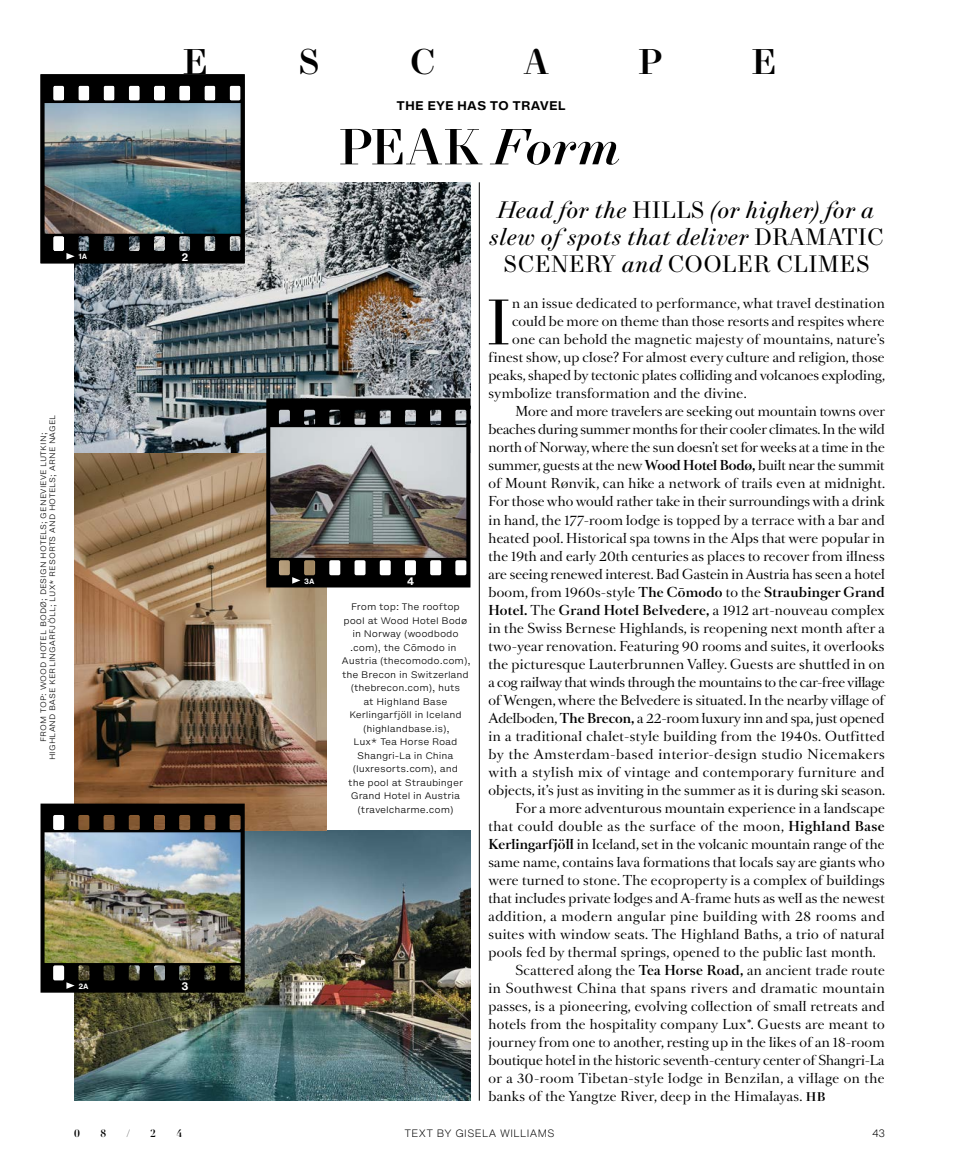
<style>
.page{position:relative;width:959px;height:1175px;background:#fff}
.page>*{position:absolute;margin:0;border:0;box-sizing:border-box;transform-origin:0 0}
.t1{font:64.8px "New Paris Text";color:#000}
.t2{font:500 51px "New Paris Headline";color:#000}
.t3{font:700 36px "New Paris Text";color:#000}
.t4{font:italic 24px/27px "New Paris Text";letter-spacing:.005em;color:#000;text-align:center}
.t5{font:12.75px "Sang Bleu OG Serif";letter-spacing:.015em;color:#000}
.t6{font:12.75px "Sang Bleu OG Serif";letter-spacing:-.005em;color:#000}
.t7{font:12.75px "Sang Bleu OG Serif";letter-spacing:.045em;color:#000}
.t8{font:12.75px "Sang Bleu OG Serif";letter-spacing:-.01em;color:#000}
.t9{font:12.75px "Sang Bleu OG Serif";letter-spacing:.04em;color:#000}
.t10{font:12.75px "Sang Bleu OG Serif";letter-spacing:.035em;color:#000}
.t11{font:500 12.75px "Sang Bleu OG Serif";letter-spacing:.025em;color:#000}
.t12{font:12.75px "Sang Bleu OG Serif";letter-spacing:.05em;color:#000}
.t13{font:700 12px "Helvetica Now Micro";letter-spacing:.01em;color:#000}
.t14{font:700 10.65px "Helvetica Now Text";color:#fff}
.t15{font:300 10.5px "Helvetica Now Text";letter-spacing:.04em;color:#000}
.t16{font:700 10.5px "Didot LT Pro";color:#000}
.t17{font:300 10.5px "Helvetica Now Display";color:#000}
.t18{font:300 9px "Helvetica Now Micro";letter-spacing:-.01em;color:#000}
.t19{font:300 7.5px/9px "Helvetica Now Micro";letter-spacing:.02em;color:#000;text-align:center}
.t20{font:700 7.5px "Helvetica Now Text";color:#fff}
.s1{font-style:italic}
.s2{font-style:normal}
.s3{font-weight:500}
.s4{font-weight:400}
.s5{font-family:"New Paris Text";font-weight:700}
</style>
<div class="page">
<img style="left:74px;top:830px;width:396px;height:270px">
<img style="left:74px;top:452px;width:252px;height:378px">
<img style="left:74px;top:182px;width:396px;height:270px">
<hr style="left:479px;top:182px;width:1px;height:918px;background:#000">
<img style="left:40px;top:803px;width:205px;height:189px">
<img style="left:40px;top:74px;width:205px;height:189px">
<svg style="left:266px;top:398px;width:204px;height:189px"></svg>
<p class="t19" style="left:39px;top:760px;width:347px;rotate:-90deg">FROM TOP: WOOD HOTEL BODØ; DESIGN HOTELS; GENEVIEVE LUTKIN;<br>HIGHLAND BASE KERLINGARFJÖLL; LUX* RESORTS AND HOTELS; ARNE NAGEL</p>
<h3 class="t3" style="left:183px;top:41px;width:27px">E</h3>
<h3 class="t3" style="left:298px;top:41px;width:24px">S</h3>
<h3 class="t3" style="left:410px;top:41px;width:27px">C</h3>
<h3 class="t3" style="left:524px;top:41px;width:26px">A</h3>
<h3 class="t3" style="left:638px;top:41px;width:26px">P</h3>
<h3 class="t3" style="left:751px;top:41px;width:27px">E</h3>
<p class="t13" style="left:396px;top:97px;width:171px">THE EYE HAS TO TRAVEL</p>
<p class="t20" style="left:78px;top:252px;width:10px">1A</p>
<p class="t14" style="left:181px;top:250px;width:9px">2</p>
<p class="t20" style="left:78px;top:252px;width:12px">2A</p>
<p class="t14" style="left:181px;top:250px;width:9px">3</p>
<h2 class="t2" style="left:339px;top:118px;width:283px">PEAK <span class="s1">Form</span></h2>
<h3 class="t4" style="left:489px;top:198px;width:396px">Head for the <span class="s2">HILLS</span> (or higher) for a slew of spots that deliver <span class="s2">DRAMATIC<br>SCENERY</span> and <span class="s2">COOLER CLIMES</span></h3>
<h1 class="t1" style="left:486px;top:284px;width:26px">I</h1>
<p class="t5" style="left:512px;top:296px;width:374px">n an issue dedicated to performance, what travel destination</p>
<p class="t5" style="left:512px;top:314px;width:374px">could be more on theme than those resorts and respites where</p>
<p class="t5" style="left:512px;top:332px;width:374px">one can behold the magnetic majesty of mountains, nature’s</p>
<p class="t5" style="left:488px;top:350px;width:397px">finest show, up close? For almost every culture and religion, those</p>
<p class="t5" style="left:488px;top:368px;width:398px">peaks, shaped by tectonic plates colliding and volcanoes exploding,</p>
<p class="t5" style="left:488px;top:386px;width:260px">symbolize transformation and the divine.</p>
<p class="t5" style="left:515px;top:404px;width:371px">More and more travelers are seeking out mountain towns over</p>
<p class="t8" style="left:488px;top:422px;width:398px">beaches during summer months for their cooler climates. In the wild</p>
<p class="t6" style="left:488px;top:440px;width:398px">north of Norway, where the sun doesn’t set for weeks at a time in the</p>
<p class="t6" style="left:488px;top:458px;width:397px">summer, guests at the new <span class="s3">Wood Hotel Bodø,</span> built near the summit</p>
<p class="t5" style="left:488px;top:476px;width:398px">of Mount Rønvik, can hike a network of trails even at midnight.</p>
<p class="t5" style="left:488px;top:494px;width:398px">For those who would rather take in their surroundings with a drink</p>
<p class="t5" style="left:488px;top:512px;width:397px">in hand, the 177-room lodge is topped by a terrace with a bar and</p>
<p class="t5" style="left:488px;top:530px;width:398px">heated pool. Historical spa towns in the Alps that were popular in</p>
<p class="t5" style="left:488px;top:548px;width:397px">the 19th and early 20th centuries as places to recover from illness</p>
<p class="t5" style="left:488px;top:566px;width:398px">are seeing renewed interest. Bad Gastein in Austria has seen a hotel</p>
<p class="t5" style="left:488px;top:584px;width:397px">boom, from 1960s-style <span class="s3">The Cōmodo</span> to the <span class="s3">Straubinger Grand</span></p>
<p class="t11" style="left:488px;top:602px;width:398px">Hotel. <span class="s4">The</span> Grand Hotel Belvedere, <span class="s4">a 1912 art-nouveau complex</span></p>
<p class="t5" style="left:488px;top:620px;width:398px">in the Swiss Bernese Highlands, is reopening next month after a</p>
<p class="t5" style="left:488px;top:638px;width:397px">two-year renovation. Featuring 90 rooms and suites, it overlooks</p>
<p class="t5" style="left:488px;top:656px;width:398px">the picturesque Lauterbrunnen Valley. Guests are shuttled in on</p>
<p class="t8" style="left:488px;top:674px;width:398px">a cog railway that winds through the mountains to the car-free village</p>
<p class="t5" style="left:488px;top:692px;width:397px">of Wengen, where the Belvedere is situated. In the nearby village of</p>
<p class="t6" style="left:488px;top:710px;width:397px">Adelboden, <span class="s3">The Brecon,</span> a 22-room luxury inn and spa, just opened</p>
<p class="t10" style="left:488px;top:728px;width:398px">in a traditional chalet-style building from the 1940s. Outfitted</p>
<p class="t12" style="left:488px;top:746px;width:398px">by the Amsterdam-based interior-design studio Nicemakers</p>
<p class="t9" style="left:488px;top:764px;width:397px">with a stylish mix of vintage and contemporary furniture and</p>
<p class="t5" style="left:488px;top:782px;width:398px">objects, it’s just as inviting in the summer as it is during ski season.</p>
<p class="t5" style="left:515px;top:800px;width:371px">For a more adventurous mountain experience in a landscape</p>
<p class="t7" style="left:488px;top:818px;width:397px">that could double as the surface of the moon, <span class="s3">Highland Base</span></p>
<p class="t5" style="left:488px;top:836px;width:397px"><span class="s3">Kerlingarfjöll</span> in Iceland, set in the volcanic mountain range of the</p>
<p class="t5" style="left:488px;top:854px;width:397px">same name, contains lava formations that locals say are giants who</p>
<p class="t5" style="left:488px;top:872px;width:398px">were turned to stone. The ecoproperty is a complex of buildings</p>
<p class="t5" style="left:488px;top:890px;width:398px">that includes private lodges and A-frame huts as well as the newest</p>
<p class="t7" style="left:488px;top:908px;width:398px">addition, a modern angular pine building with 28 rooms and</p>
<p class="t5" style="left:488px;top:926px;width:397px">suites with window seats. The Highland Baths, a trio of natural</p>
<p class="t5" style="left:488px;top:944px;width:389px">pools fed by thermal springs, opened to the public last month.</p>
<p class="t5" style="left:515px;top:962px;width:371px">Scattered along the <span class="s3">Tea Horse Road,</span> an ancient trade route</p>
<p class="t7" style="left:488px;top:980px;width:398px">in Southwest China that spans rivers and dramatic mountain</p>
<p class="t5" style="left:488px;top:998px;width:398px">passes, is a pioneering, evolving collection of small retreats and</p>
<p class="t5" style="left:488px;top:1016px;width:397px">hotels from the hospitality company Lux*. Guests are meant to</p>
<p class="t5" style="left:488px;top:1034px;width:398px">journey from one to another, resting up in the likes of an 18-room</p>
<p class="t5" style="left:488px;top:1052px;width:397px">boutique hotel in the historic seventh-century center of Shangri-La</p>
<p class="t9" style="left:488px;top:1070px;width:398px">or a 30-room Tibetan-style lodge in Benzilan, a village on the</p>
<p class="t5" style="left:488px;top:1088px;width:339px">banks of the Yangtze River, deep in the Himalayas. <span class="s5">HB</span></p>
<p class="t15" style="left:404px;top:1125px;width:152px">TEXT BY GISELA WILLIAMS</p>
<p class="t20" style="left:304px;top:576px;width:12px">3A</p>
<p class="t14" style="left:407px;top:574px;width:9px">4</p>
<p class="t18" style="left:351px;top:600px;width:110px">From top: The rooftop</p>
<p class="t18" style="left:343px;top:613px;width:125px">pool at Wood Hotel Bodø</p>
<p class="t18" style="left:352px;top:627px;width:108px">in Norway (woodbodo</p>
<p class="t18" style="left:350px;top:640px;width:108px">.com), the Cōmodo in</p>
<p class="t18" style="left:342px;top:654px;width:130px">Austria (thecomodo.com),</p>
<p class="t18" style="left:342px;top:667px;width:128px">the Brecon in Switzerland</p>
<p class="t18" style="left:351px;top:681px;width:111px">(thebrecon.com), huts</p>
<p class="t18" style="left:363px;top:694px;width:86px">at Highland Base</p>
<p class="t18" style="left:349px;top:708px;width:114px">Kerlingarfjöll in Iceland</p>
<p class="t18" style="left:363px;top:721px;width:88px">(highlandbase.is),</p>
<p class="t18" style="left:353px;top:735px;width:105px">Lux* Tea Horse Road</p>
<p class="t18" style="left:357px;top:748px;width:98px">Shangri-La in China</p>
<p class="t18" style="left:353px;top:762px;width:107px">(luxresorts.com), and</p>
<p class="t18" style="left:348px;top:775px;width:116px">the pool at Straubinger</p>
<p class="t18" style="left:351px;top:789px;width:111px">Grand Hotel in Austria</p>
<p class="t18" style="left:357px;top:802px;width:97px">(travelcharme.com)</p>
<p class="t20" style="left:78px;top:981px;width:12px">2A</p>
<p class="t14" style="left:181px;top:979px;width:9px">3</p>
<p class="t16" style="left:74px;top:1126px;width:7px">0</p>
<p class="t16" style="left:100px;top:1126px;width:7px">8</p>
<p class="t16" style="left:127px;top:1126px;width:5px">/</p>
<p class="t16" style="left:150px;top:1126px;width:7px">2</p>
<p class="t16" style="left:176px;top:1126px;width:7px">4</p>
<p class="t17" style="left:872px;top:1125px;width:14px">43</p>
</div>
